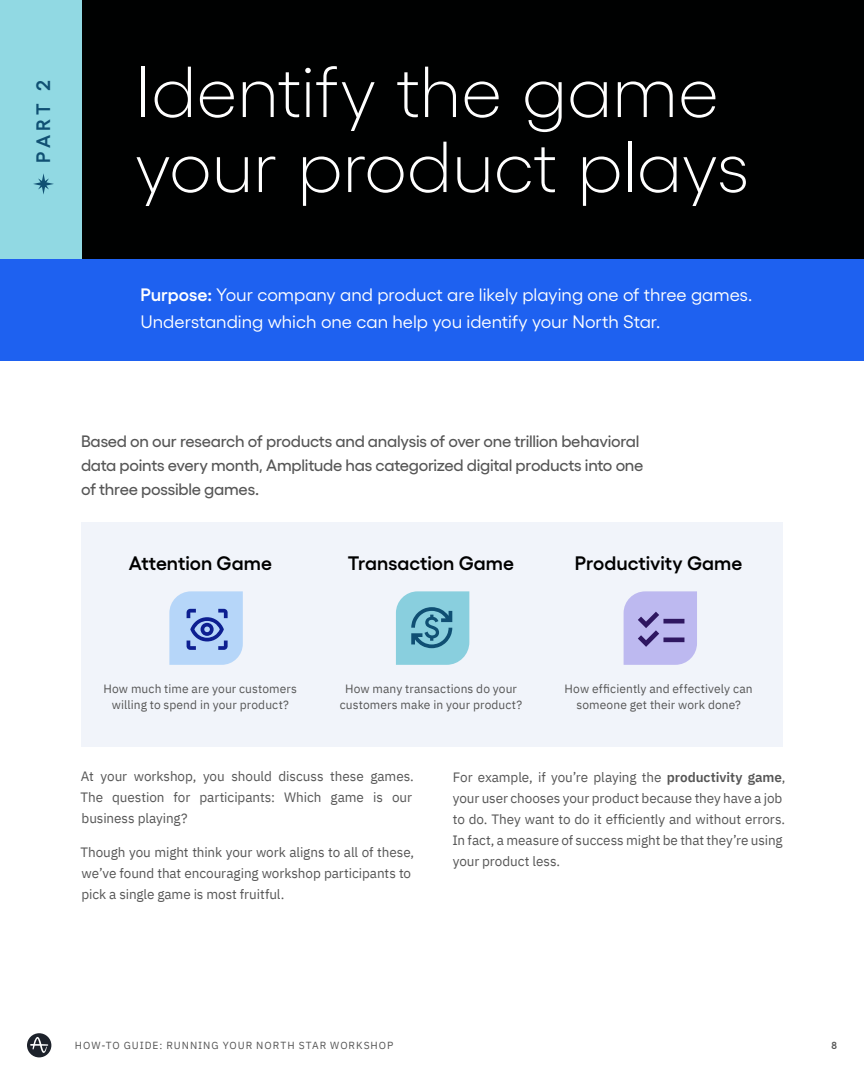
<style>
.page{position:relative;width:864px;height:1080px;background:#fff}
.page>*{position:absolute;margin:0;border:0;box-sizing:border-box;transform-origin:0 0}
.t1{font:300 72px/75px "Gellix";letter-spacing:-.005em;color:#fff}
.t2{font:600 19.5px "Gellix";color:#000}
.t3{font:600 19.5px "Gellix";color:#105073}
.t4{font:18px/27px "Gellix";color:#fff}
.t5{font:500 16.5px/24px "Gellix";letter-spacing:-.015em;color:#565656}
.t6{font:13.5px/21px "IBM Plex Sans";letter-spacing:-.005em;color:#565656}
.t7{font:12px/16.5px "IBM Plex Sans";letter-spacing:.01em;color:#565656;text-align:center}
.t8{font:10.35px "IBM Plex Sans";letter-spacing:.095em;color:#565656}
.t9{font:600 10.35px "Gellix";color:#565656}
.s1{font-weight:600}
</style>
<div class="page">
<svg style="left:27px;top:1033px;width:24px;height:24px"></svg>
<div style="left:81px;top:522px;width:702px;height:224px;background:#f1f4fa"></div>
<svg style="left:624px;top:591px;width:73px;height:74px;background:#b3aee4"></svg>
<svg style="left:396px;top:591px;width:73px;height:74px;background:#7ec0d2"></svg>
<svg style="left:169px;top:591px;width:74px;height:74px;background:#a6c3ed"></svg>
<div style="left:0;top:0;width:864px;height:259px;background:#000101"></div>
<div style="left:0;top:0;width:81px;height:259px;background:#91d9e3"></div>
<div style="left:0;top:259px;width:864px;height:102px;background:#1e61f0"></div>
<svg style="left:33px;top:173px;width:21px;height:22px"></svg>
<h2 class="t3" style="left:28px;top:163px;width:84px;rotate:-90deg">PART 2</h2>
<h1 class="t1" style="left:135px;top:48px;width:616px">Identify the game your product plays</h1>
<h3 class="t4" style="left:140px;top:279px;width:614px"><span class="s1">Purpose:</span> Your company and product are likely playing one of three games.<br>Understanding which one can help you identify your North Star.</h3>
<p class="t5" style="left:81px;top:428px;width:564px">Based on our research of products and analysis of over one trillion behavioral data points every month, Amplitude has categorized digital products into one of three possible games.</p>
<h2 class="t2" style="left:129px;top:548px;width:145px">Attention Game</h2>
<h2 class="t2" style="left:348px;top:548px;width:168px">Transaction Game</h2>
<h2 class="t2" style="left:575px;top:548px;width:169px">Productivity Game</h2>
<p class="t7" style="left:104px;top:679px;width:195px">How much time are your customers willing to spend in your product?</p>
<p class="t7" style="left:340px;top:679px;width:184px">How many transactions do your customers make in your product?</p>
<p class="t7" style="left:565px;top:679px;width:190px">How efficiently and effectively can someone get their work done?</p>
<p class="t6" style="left:80px;top:765px;width:335px">At your workshop, you should discuss these games.<br>The question for participants: Which game is our business playing?</p>
<p class="t6" style="left:80px;top:841px;width:335px">Though you might think your work aligns to all of these, we’ve found that encouraging workshop participants to pick a single game is most fruitful.</p>
<p class="t6" style="left:452px;top:765px;width:335px">For example, if you’re playing the <span class="s1">productivity game</span>, your user chooses your product because they have a job to do. They want to do it efficiently and without errors.<br>In fact, a measure of success might be that they’re using your product less.</p>
<p class="t8" style="left:75px;top:1038px;width:320px">HOW-TO GUIDE: RUNNING YOUR NORTH STAR WORKSHOP</p>
<p class="t9" style="left:831px;top:1038px;width:7px">8</p>
</div>
